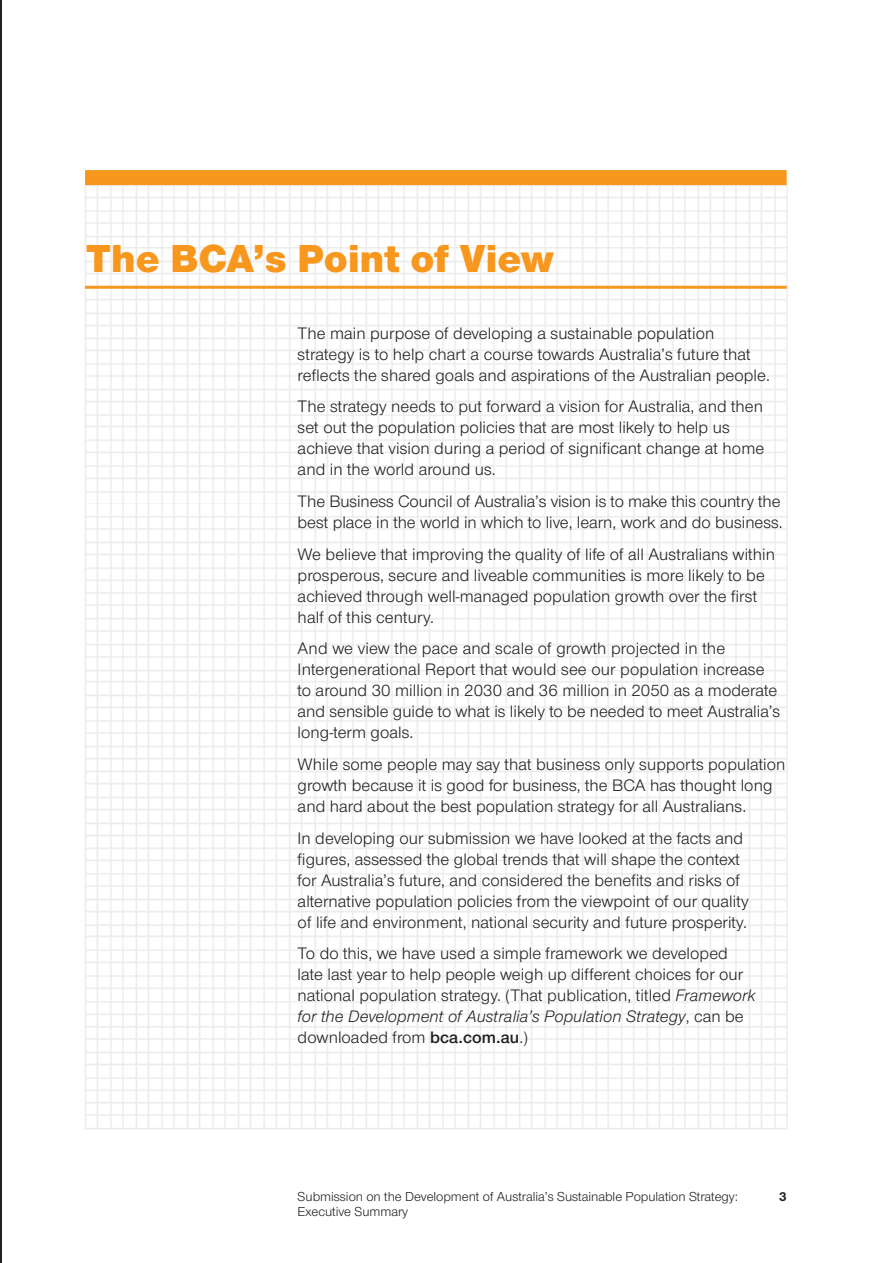
<style>
.page{position:relative;width:893px;height:1263px;background:#fff}
.page>*{position:absolute;margin:0;border:0;box-sizing:border-box;transform-origin:0 0}
.t1{font:900 40.5px "Nimbus Sans Novus T";letter-spacing:.01em;color:#f7971d}
.t2{font:17.25px/21px "Nimbus Sans Novus T";letter-spacing:.005em;color:#231f20}
.t3{font:13.5px/15px "Nimbus Sans Novus T";letter-spacing:-.005em;color:#231f20}
.t4{font:700 13.5px "Nimbus Sans Novus T";color:#231f20}
.s1{font-style:italic}
.s2{font-weight:600}
</style>
<div class="page">
<hr style="left:0;top:0;width:1px;height:1263px;background:#231f20">
<div style="left:85px;top:170px;width:702px;height:15px;background:#f7971d"></div>
<hr style="left:85px;top:286px;width:702px;height:3px;background:#f7971d">
<h1 class="t1" style="left:86px;top:234px;width:470px">The BCA’s Point of View</h1>
<p class="t2" style="left:298px;top:322px;width:474px">The main purpose of developing a sustainable population strategy is to help chart a course towards Australia’s future that reflects the shared goals and aspirations of the Australian people.</p>
<p class="t2" style="left:298px;top:396px;width:468px">The strategy needs to put forward a vision for Australia, and then set out the population policies that are most likely to help us achieve that vision during a period of significant change at home and in the world around us.</p>
<p class="t2" style="left:298px;top:490px;width:487px">The Business Council of Australia’s vision is to make this country the best place in the world in which to live, learn, work and do business.</p>
<p class="t2" style="left:298px;top:543px;width:479px">We believe that improving the quality of life of all Australians within prosperous, secure and liveable communities is more likely to be achieved through well-managed population growth over the first half of this century.</p>
<p class="t2" style="left:298px;top:638px;width:484px">And we view the pace and scale of growth projected in the Intergenerational Report that would see our population increase to around 30 million in 2030 and 36 million in 2050 as a moderate and sensible guide to what is likely to be needed to meet Australia’s long-term goals.</p>
<p class="t2" style="left:298px;top:753px;width:489px">While some people may say that business only supports population growth because it is good for business, the BCA has thought long and hard about the best population strategy for all Australians.</p>
<p class="t2" style="left:298px;top:827px;width:452px">In developing our submission we have looked at the facts and figures, assessed the global trends that will shape the context for Australia’s future, and considered the benefits and risks of alternative population policies from the viewpoint of our quality of life and environment, national security and future prosperity.</p>
<p class="t2" style="left:298px;top:943px;width:460px">To do this, we have used a simple framework we developed late last year to help people weigh up different choices for our national population strategy. (That publication, titled <span class="s1">Framework for the Development of Australia’s Population Strategy</span>, can be downloaded from <span class="s2">bca.com.au</span>.)</p>
<p class="t3" style="left:298px;top:1189px;width:442px">Submission on the Development of Australia’s Sustainable Population Strategy:<br>Executive Summary</p>
<p class="t4" style="left:779px;top:1189px;width:9px">3</p>
</div>
